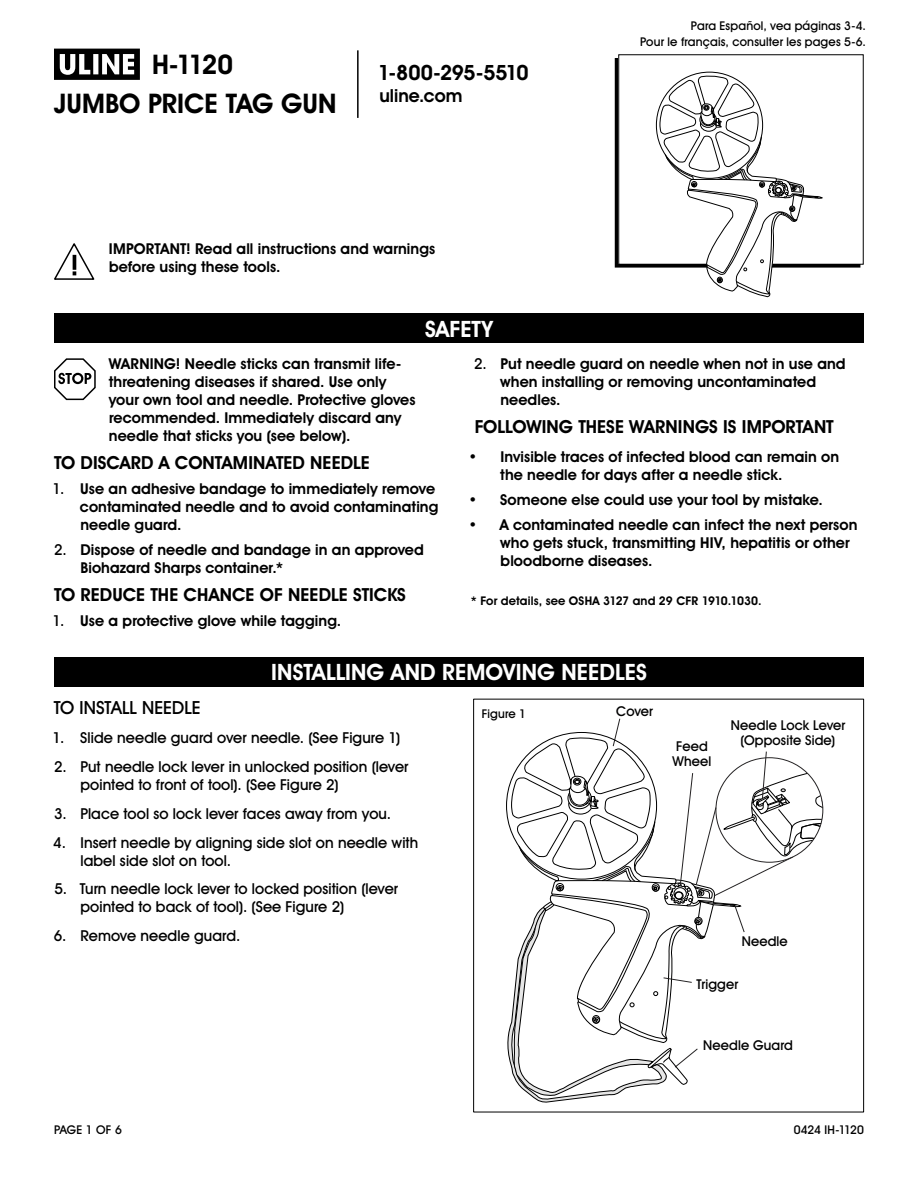
<style>
.page{position:relative;width:918px;height:1188px;background:#fff}
.page>*{position:absolute;margin:0;border:0;box-sizing:border-box;transform-origin:0 0}
.t1{font:700 27px/39.6px "Uline Two Knine";color:#000;text-align:center}
.t2{font:700 22.5px "Uline Two Knine";letter-spacing:.005em;color:#fff}
.t3{font:700 21px "Uline Two Knine";letter-spacing:-.02em;color:#000}
.t4{font:700 18px "Uline Two Knine";letter-spacing:.005em;color:#000}
.t5{font:18px "Uline Two Knine";color:#000}
.t6{font:700 15px/18px "Uline Two Knine";letter-spacing:.005em;color:#000}
.t7{font:15px/18px "Uline Two Knine";letter-spacing:.005em;color:#000}
.t8{font:13.5px/15px "Uline Two Knine";letter-spacing:.01em;color:#000;text-align:center}
.t9{font:12px/16.8px "Uline Two Knine";letter-spacing:.015em;color:#000;text-align:right}
.t10{font:700 12px "Uline Two Knine";letter-spacing:.01em;color:#000}
.t11{font:12px "Uline Two Knine";letter-spacing:-.01em;color:#000}
.s1{font-weight:400}
</style>
<div class="page">
<hr style="left:357px;top:50px;width:2px;height:68px;background:#000">
<svg style="left:54px;top:49px;width:86px;height:31px"></svg>
<div style="left:618px;top:54px;width:246px;height:211px;border:1px solid #000"></div>
<svg style="left:54px;top:243px;width:40px;height:37px"></svg>
<svg style="left:660px;top:75px;width:163px;height:222px"></svg>
<div style="left:54px;top:657px;width:810px;height:30px;background:#000"></div>
<svg style="left:54px;top:358px;width:42px;height:42px"></svg>
<svg style="left:506px;top:718px;width:317px;height:385px"></svg>
<div style="left:54px;top:313px;width:810px;height:30px;background:#000"></div>
<h1 class="t1" style="left:54px;top:44px;width:284px">H-1120<br>JUMBO PRICE TAG GUN</h1>
<h3 class="t3" style="left:378px;top:60px;width:152px">1-800-295-5510</h3>
<p class="t4" style="left:379px;top:85px;width:84px">uline.com</p>
<p class="t6" style="left:109px;top:239px;width:328px">IMPORTANT! Read all instructions and warnings before using these tools.</p>
<h2 class="t2" style="left:425px;top:315px;width:69px">SAFETY</h2>
<p class="t9" style="left:640px;top:17px;width:227px">Para Español, vea páginas 3-4.<br>Pour le français, consulter les pages 5-6.</p>
<p class="t6" style="left:109px;top:355px;width:308px">WARNING! Needle sticks can transmit life&shy;threatening diseases if shared. Use only your own tool and needle. Protective gloves recommended. Immediately discard any needle that sticks you (see below).</p>
<p class="t4" style="left:54px;top:452px;width:317px">TO DISCARD A CONTAMINATED NEEDLE</p>
<p class="t6" style="left:80px;top:480px;width:360px;text-indent:-27px"><span class="s1">1.</span> Use an adhesive bandage to immediately remove contaminated needle and to avoid contaminating needle guard.</p>
<p class="t6" style="left:80px;top:541px;width:345px;text-indent:-26px"><span class="s1">2.</span> Dispose of needle and bandage in an approved<br>Biohazard Sharps container.*</p>
<p class="t4" style="left:54px;top:584px;width:353px">TO REDUCE THE CHANCE OF NEEDLE STICKS</p>
<p class="t6" style="left:53px;top:612px;width:290px"><span class="s1">1.</span> Use a protective glove while tagging.</p>
<p class="t6" style="left:500px;top:355px;width:347px;text-indent:-26px"><span class="s1">2.</span> Put needle guard on needle when not in use and when installing or removing uncontaminated needles.</p>
<p class="t4" style="left:475px;top:416px;width:360px">FOLLOWING THESE WARNINGS IS IMPORTANT</p>
<p class="t6" style="left:500px;top:448px;width:340px;text-indent:-32px">• Invisible traces of infected blood can remain on the needle for days after a needle stick.</p>
<p class="t6" style="left:468px;top:491px;width:356px">• Someone else could use your tool by mistake.</p>
<p class="t6" style="left:500px;top:515px;width:359px;text-indent:-32px">• A contaminated needle can infect the next person who gets stuck, transmitting HIV, hepatitis or other bloodborne diseases.</p>
<p class="t10" style="left:471px;top:594px;width:292px">* For details, see OSHA 3127 and 29 CFR 1910.1030.</p>
<h2 class="t2" style="left:271px;top:658px;width:377px">INSTALLING AND REMOVING NEEDLES</h2>
<p class="t5" style="left:54px;top:697px;width:148px">TO INSTALL NEEDLE</p>
<p class="t7" style="left:53px;top:729px;width:349px">1. Slide needle guard over needle. (See Figure 1)</p>
<p class="t7" style="left:81px;top:757px;width:330px;text-indent:-26px">2. Put needle lock lever in unlocked position (lever pointed to front of tool). (See Figure 2)</p>
<p class="t7" style="left:54px;top:804px;width:339px">3. Place tool so lock lever faces away from you.</p>
<p class="t7" style="left:81px;top:833px;width:339px;text-indent:-27px">4. Insert needle by aligning side slot on needle with label side slot on tool.</p>
<p class="t7" style="left:81px;top:880px;width:319px;text-indent:-26px">5. Turn needle lock lever to locked position (lever pointed to back of tool). (See Figure 2)</p>
<p class="t7" style="left:54px;top:927px;width:188px">6. Remove needle guard.</p>
<p class="t9" style="left:482px;top:705px;width:46px">Figure 1</p>
<p class="t8" style="left:616px;top:703px;width:38px">Cover</p>
<p class="t8" style="left:672px;top:739px;width:40px;text-align:left">Feed<br>Wheel</p>
<p class="t8" style="left:731px;top:718px;width:116px">Needle Lock Lever (Opposite Side)</p>
<p class="t8" style="left:742px;top:933px;width:48px">Needle</p>
<p class="t8" style="left:697px;top:976px;width:43px">Trigger</p>
<p class="t8" style="left:703px;top:1038px;width:91px">Needle Guard</p>
<p class="t9" style="left:54px;top:1121px;width:69px">PAGE 1 OF 6</p>
<p class="t11" style="left:794px;top:1122px;width:72px">0424 IH-1120</p>
</div>
